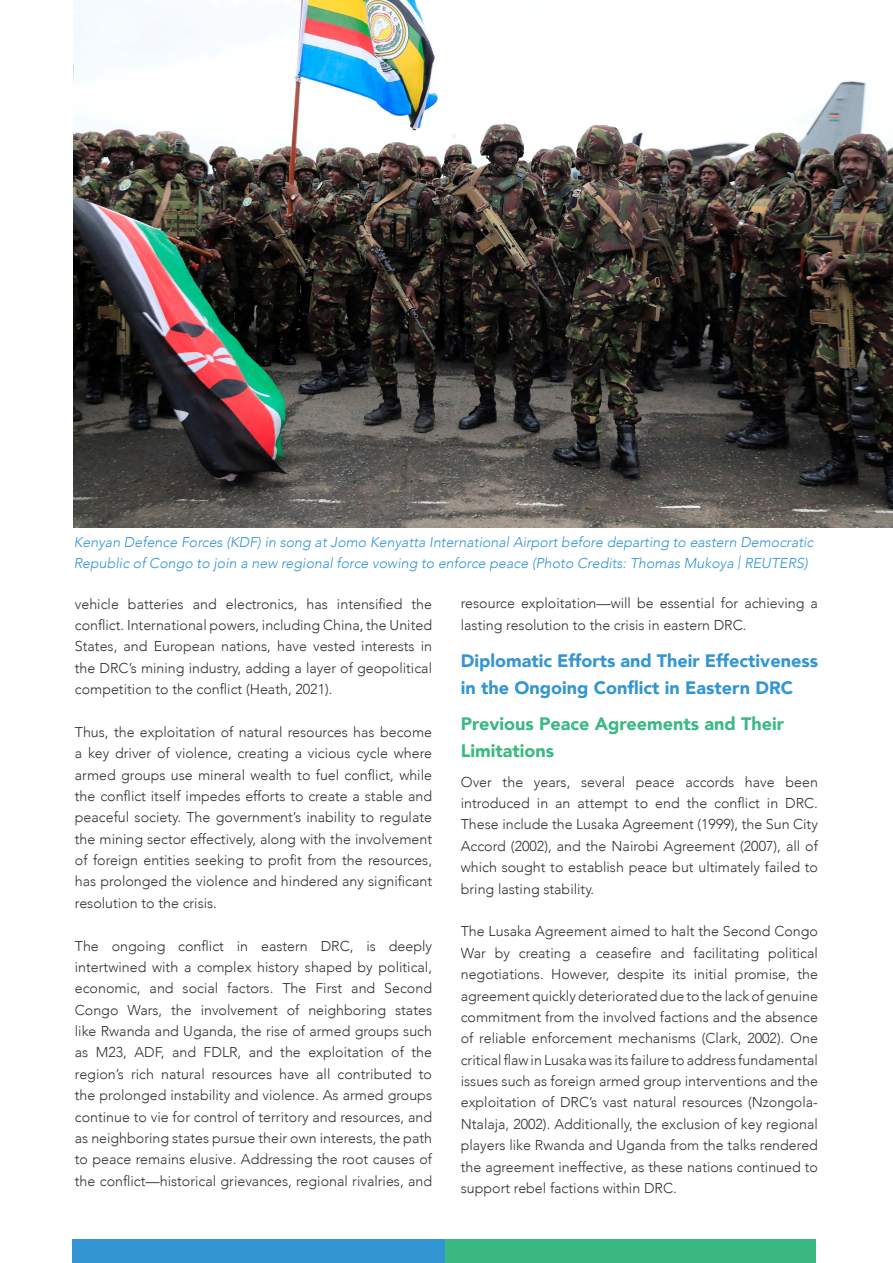
<style>
.page{position:relative;width:893px;height:1263px;background:#fff}
.page>*{position:absolute;margin:0;border:0;box-sizing:border-box;transform-origin:0 0}
.Sub_head{font:900 18px/27px "Avenir";color:#3396d2}
.Sub_head_ii{font:900 18px/27px "Avenir";color:#3ab983}
.Body_text{font:300 14.25px/21.3px "Avenir";color:#333233;text-align:justify}
.Captions{font:italic 300 14.25px/20.2px "Avenir";color:#3396d2}
</style>
<div class="page">
<div style="left:72px;top:1239px;width:373px;height:24px;background:#3396d2"></div>
<div style="left:445px;top:1239px;width:371px;height:24px;background:#3ab983"></div>
<img style="left:74px;top:0;width:819px;height:528px">
<p class="Captions" style="left:74px;top:532px;width:741px">Kenyan Defence Forces (KDF) in song at Jomo Kenyatta International Airport before departing to eastern Democratic<br>Republic of Congo to join a new regional force vowing to enforce peace (Photo Credits: Thomas Mukoya | REUTERS)</p>
<p class="Body_text" style="left:75px;top:593px;width:359px">vehicle batteries and electronics, has intensified the conflict. International powers, including China, the United States, and European nations, have vested interests in the DRC’s mining industry, adding a layer of geopolitical competition to the conflict (Heath, 2021).</p>
<p class="Body_text" style="left:75px;top:721px;width:359px">Thus, the exploitation of natural resources has become a key driver of violence, creating a vicious cycle where armed groups use mineral wealth to fuel conflict, while the conflict itself impedes efforts to create a stable and peaceful society. The government’s inability to regulate the mining sector effectively, along with the involvement of foreign entities seeking to profit from the resources, has prolonged the violence and hindered any significant resolution to the crisis.</p>
<p class="Body_text" style="left:75px;top:935px;width:359px">The ongoing conflict in eastern DRC, is deeply intertwined with a complex history shaped by political, economic, and social factors. The First and Second Congo Wars, the involvement of neighboring states like Rwanda and Uganda, the rise of armed groups such as M23, ADF, and FDLR, and the exploitation of the region’s rich natural resources have all contributed to the prolonged instability and violence. As armed groups continue to vie for control of territory and resources, and as neighboring states pursue their own interests, the path to peace remains elusive. Addressing the root causes of the conflict—historical grievances, regional rivalries, and</p>
<p class="Body_text" style="left:461px;top:593px;width:359px">resource exploitation—will be essential for achieving a lasting resolution to the crisis in eastern DRC.</p>
<p class="Sub_head" style="left:461px;top:647px;width:359px">Diplomatic Efforts and Their Effectiveness in the Ongoing Conflict in Eastern DRC</p>
<p class="Sub_head_ii" style="left:461px;top:710px;width:325px">Previous Peace Agreements and Their<br>Limitations</p>
<p class="Body_text" style="left:461px;top:771px;width:359px">Over the years, several peace accords have been introduced in an attempt to end the conflict in DRC.<br>These include the Lusaka Agreement (1999), the Sun City Accord (2002), and the Nairobi Agreement (2007), all of which sought to establish peace but ultimately failed to bring lasting stability.</p>
<p class="Body_text" style="left:461px;top:921px;width:359px">The Lusaka Agreement aimed to halt the Second Congo War by creating a ceasefire and facilitating political negotiations. However, despite its initial promise, the agreement quickly deteriorated due to the lack of genuine commitment from the involved factions and the absence of reliable enforcement mechanisms (Clark, 2002). One critical flaw in Lusaka was its failure to address fundamental issues such as foreign armed group interventions and the exploitation of DRC’s vast natural resources (Nzongola-Ntalaja, 2002). Additionally, the exclusion of key regional players like Rwanda and Uganda from the talks rendered the agreement ineffective, as these nations continued to support rebel factions within DRC.</p>
</div>
